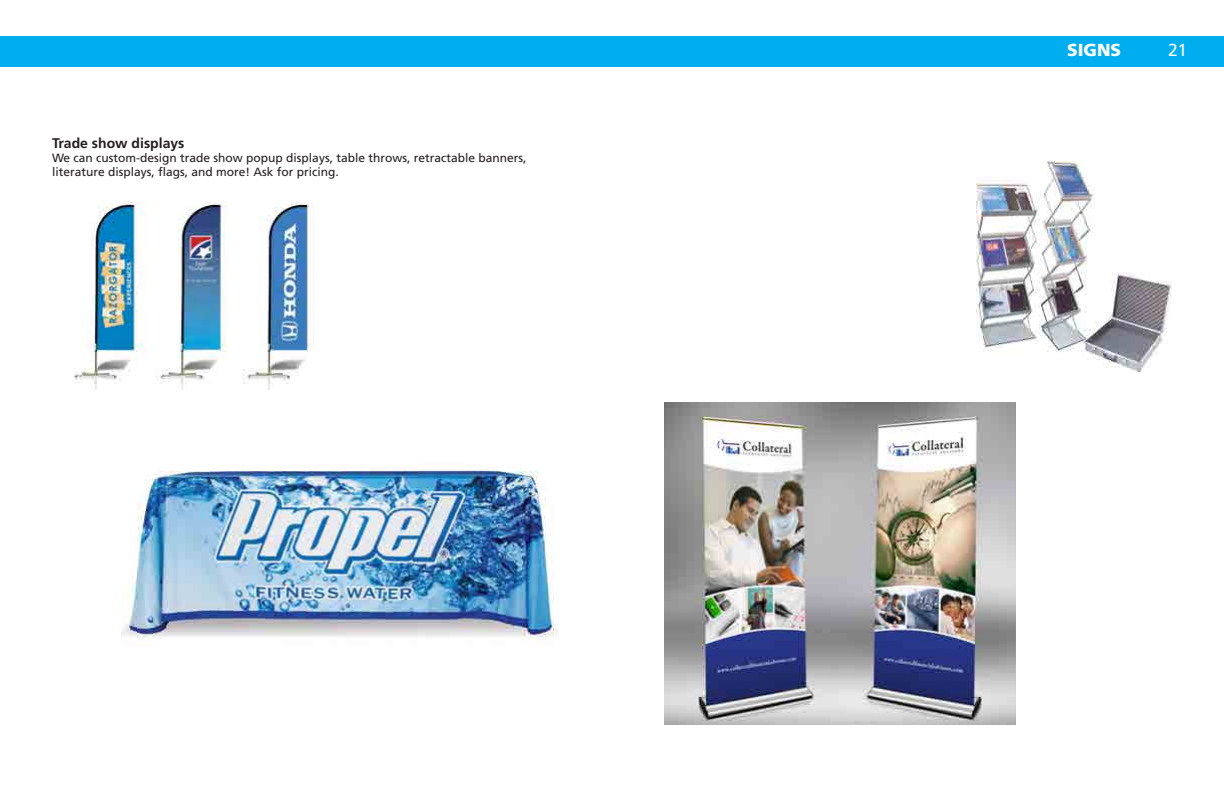
<style>
.page{position:relative;width:1224px;height:792px;background:#fff}
.page>*{position:absolute;margin:0;border:0;box-sizing:border-box;transform-origin:0 0}
.t1{font:900 17.4px "Frutiger LT Std";color:#fff}
.t2{font:17.4px "Frutiger LT Std";color:#fff}
.t3{font:700 14px "Frutiger LT Std";color:#231f20}
.t4{font:12px/14px "Frutiger LT Std";color:#231f20}
</style>
<div class="page">
<img style="left:121px;top:470px;width:437px;height:176px">
<div style="left:0;top:36px;width:1224px;height:31px;background:#00aeef"></div>
<img style="left:976px;top:161px;width:196px;height:211px">
<img style="left:664px;top:402px;width:352px;height:323px">
<img style="left:74px;top:201px;width:235px;height:189px">
<p class="t3" style="left:52px;top:135px;width:134px">Trade show displays</p>
<p class="t4" style="left:52px;top:151px;width:476px">We can custom-design trade show popup displays, table throws, retractable banners, literature displays, flags, and more! Ask for pricing.</p>
<h1 class="t1" style="left:1067px;top:40px;width:56px">SIGNS</h1>
<h1 class="t2" style="left:1168px;top:40px;width:21px">21</h1>
</div>
